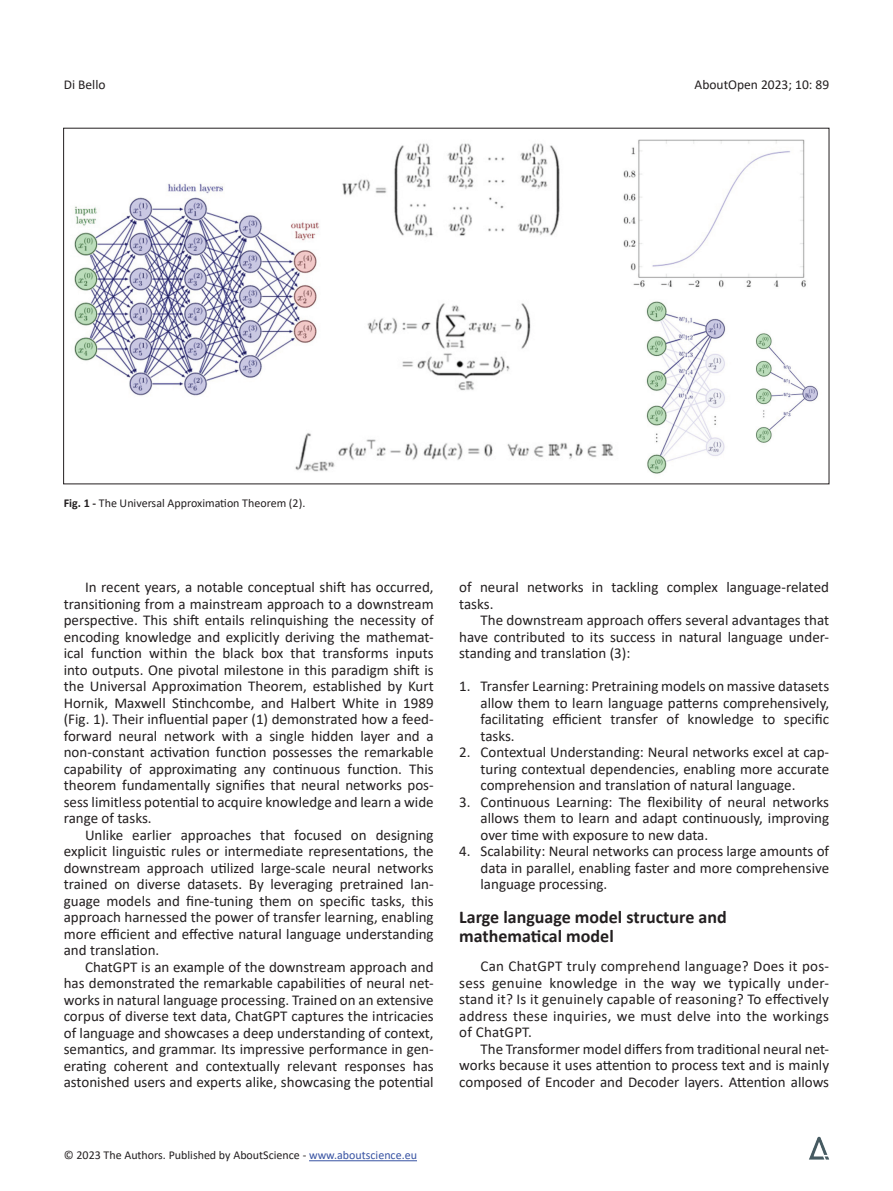
<style>
.page{position:relative;width:893px;height:1191px;background:#fff}
.page>*{position:absolute;margin:0;border:0;box-sizing:border-box;transform-origin:0 0}
.t1{font:700 18px/18.8px "Calibri";color:#231f20}
.t2{font:15px/16.5px "Calibri";color:#231f20;text-align:justify}
.t3{font:13.5px "Calibri";color:#231f20}
.t4{font:12px "Calibri";color:#231f20}
.s1{font-weight:700}
.s2{color:#3853a3}
</style>
<div class="page">
<hr style="left:309px;top:1160px;width:108px;height:1px;background:#3853a3">
<img style="left:809px;top:1136px;width:21px;height:24px">
<img style="left:74px;top:140px;width:744px;height:334px">
<p class="t3" style="left:64px;top:75px;width:43px">Di Bello</p>
<p class="t3" style="left:695px;top:75px;width:136px">AboutOpen 2023; 10: 89</p>
<p class="t4" style="left:64px;top:494px;width:243px"><span class="s1">Fig. 1 -</span> The Universal Approximation Theorem (2).</p>
<p class="t2" style="left:64px;top:578px;width:371px;text-indent:21px">In recent years, a notable conceptual shift has occurred, transitioning from a mainstream approach to a downstream perspective. This shift entails relinquishing the necessity of encoding knowledge and explicitly deriving the mathemat&shy;ical function within the black box that transforms inputs into outputs. One pivotal milestone in this paradigm shift is the Universal Approximation Theorem, established by Kurt Hornik, Maxwell Stinchcombe, and Halbert White in 1989 (Fig. 1). Their influential paper (1) demonstrated how a feed&shy;forward neural network with a single hidden layer and a non-constant activation function possesses the remarkable capability of approximating any continuous function. This theorem fundamentally signifies that neural networks pos&shy;sess limitless potential to acquire knowledge and learn a wide range of tasks.</p>
<p class="t2" style="left:64px;top:826px;width:371px;text-indent:21px">Unlike earlier approaches that focused on designing explicit linguistic rules or intermediate representations, the downstream approach utilized large-scale neural networks trained on diverse datasets. By leveraging pretrained lan&shy;guage models and fine-tuning them on specific tasks, this approach harnessed the power of transfer learning, enabling more efficient and effective natural language understanding and translation.</p>
<p class="t2" style="left:64px;top:958px;width:371px;text-indent:21px">ChatGPT is an example of the downstream approach and has demonstrated the remarkable capabilities of neural net&shy;works in natural language processing. Trained on an extensive corpus of diverse text data, ChatGPT captures the intricacies of language and showcases a deep understanding of context, semantics, and grammar. Its impressive performance in gen&shy;erating coherent and contextually relevant responses has astonished users and experts alike, showcasing the potential</p>
<p class="t4" style="left:64px;top:1147px;width:355px">© 2023 The Authors. Published by AboutScience - <span class="s2">www.aboutscience.eu</span></p>
<p class="t2" style="left:459px;top:578px;width:371px">of neural networks in tackling complex language-related tasks.</p>
<p class="t2" style="left:459px;top:611px;width:371px;text-indent:21px">The downstream approach offers several advantages that have contributed to its success in natural language under&shy;standing and translation (3):</p>
<p class="t2" style="left:480px;top:677px;width:350px;text-indent:-21px">1. Transfer Learning: Pretraining models on massive datasets allow them to learn language patterns comprehensively, facilitating efficient transfer of knowledge to specific tasks.</p>
<p class="t2" style="left:480px;top:743px;width:350px;text-indent:-21px">2. Contextual Understanding: Neural networks excel at cap&shy;turing contextual dependencies, enabling more accurate comprehension and translation of natural language.</p>
<p class="t2" style="left:480px;top:793px;width:350px;text-indent:-21px">3. Continuous Learning: The flexibility of neural networks allows them to learn and adapt continuously, improving over time with exposure to new data.</p>
<p class="t2" style="left:480px;top:842px;width:350px;text-indent:-21px">4. Scalability: Neural networks can process large amounts of data in parallel, enabling faster and more comprehensive language processing.</p>
<p class="t1" style="left:459px;top:907px;width:269px">Large language model structure and mathematical model</p>
<p class="t2" style="left:459px;top:957px;width:371px;text-indent:21px">Can ChatGPT truly comprehend language? Does it pos&shy;sess genuine knowledge in the way we typically under&shy;stand it? Is it genuinely capable of reasoning? To effectively address these inquiries, we must delve into the workings of ChatGPT.</p>
<p class="t2" style="left:459px;top:1040px;width:371px;text-indent:21px">The Transformer model differs from traditional neural net&shy;works because it uses attention to process text and is mainly composed of Encoder and Decoder layers. Attention allows</p>
</div>
